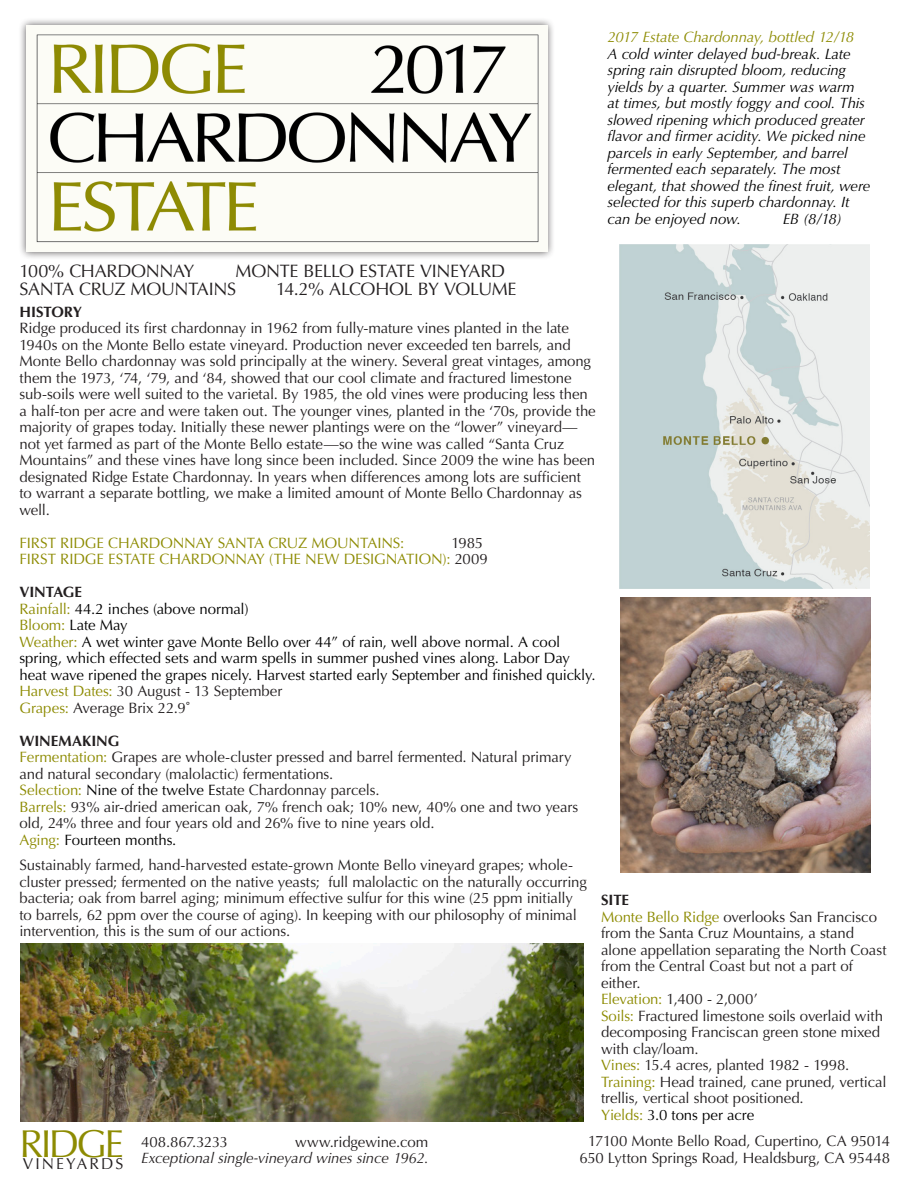
<style>
.page{position:relative;width:918px;height:1188px;background:#fff}
.page>*{position:absolute;margin:0;border:0;box-sizing:border-box;transform-origin:0 0}
.t1{font:39px "Optima";letter-spacing:-.07em;color:#8d8b02}
.Varietals{font:18px "Optima";letter-spacing:-.02em;color:#231f20}
.t2{font:15.75px "Optima";letter-spacing:.13em;color:#231f20}
.Back_Label_Body_Text{font:15px/16.5px "Optima";letter-spacing:-.01em;color:#231f20}
.Back_Label_Body_Text-2{font:italic 15px/16.5px "Optima";letter-spacing:-.01em;color:#000}
.Back_Label_Body_Text-3{font:15px/16.5px "Optima";letter-spacing:-.005em;color:#000}
.Green_Major_Headings{font:15px/16.5px "Optima";letter-spacing:-.005em;color:#231f20}
.Back_Label_Body_Text-4{font:15px "Optima";letter-spacing:-.005em;color:#8d8b02}
.t3{font:italic 15px "Optima";letter-spacing:-.01em;color:#231f20}
.Back_Label_Body_Text-5{font:italic 15px "Optima";letter-spacing:-.01em;color:#8d8b02}
.Green_Major_Headings-2{font:700 15px "Optima";letter-spacing:-.005em;color:#231f20}
.s1{color:#231f20}
.s2{color:#8d8b02}
.s3{color:#000}
</style>
<div class="page">
<img style="left:620px;top:597px;width:250px;height:275px">
<img style="left:619px;top:245px;width:251px;height:343px">
<div style="left:18px;top:17px;width:538px;height:243px;background:#231f20;opacity:.75"></div>
<img style="left:27px;top:26px;width:520px;height:225px">
<img style="left:20px;top:944px;width:564px;height:177px">
<p class="Varietals" style="left:20px;top:261px;width:177px">100% CHARDONNAY</p>
<p class="Varietals" style="left:236px;top:261px;width:271px">MONTE BELLO ESTATE VINEYARD</p>
<p class="Varietals" style="left:20px;top:279px;width:218px">SANTA CRUZ MOUNTAINS</p>
<p class="Varietals" style="left:276px;top:279px;width:242px">14.2% ALCOHOL BY VOLUME</p>
<p class="Back_Label_Body_Text-5" style="left:608px;top:28px;width:248px">2017 Estate Chardonnay, bottled 12/18</p>
<p class="Back_Label_Body_Text-2" style="left:608px;top:46px;width:264px">A cold winter delayed bud-break. Late spring rain disrupted bloom, reducing yields by a quarter. Summer was warm<br>at times, but mostly foggy and cool. This slowed ripening which produced greater flavor and firmer acidity. We picked nine parcels in early September, and barrel fermented each separately. The most elegant, that showed the finest fruit, were selected for this superb chardonnay. It can be enjoyed now.</p>
<p class="Back_Label_Body_Text-2" style="left:783px;top:211px;width:61px">EB (8/18)</p>
<p class="Green_Major_Headings-2" style="left:20px;top:303px;width:64px">HISTORY</p>
<p class="Back_Label_Body_Text" style="left:20px;top:320px;width:578px">Ridge produced its first chardonnay in 1962 from fully-mature vines planted in the late 1940s on the Monte Bello estate vineyard. Production never exceeded ten barrels, and Monte Bello chardonnay was sold principally at the winery. Several great vintages, among them the 1973, ‘74, ‘79, and ‘84, showed that our cool climate and fractured limestone sub-soils were well suited to the varietal. By 1985, the old vines were producing less then a half-ton per acre and were taken out. The younger vines, planted in the ‘70s, provide the majority of grapes today. Initially these newer plantings were on the “lower” vineyard— not yet farmed as part of the Monte Bello estate—so the wine was called “Santa Cruz Mountains” and these vines have long since been included. Since 2009 the wine has been designated Ridge Estate Chardonnay. In years when differences among lots are sufficient to warrant a separate bottling, we make a limited amount of Monte Bello Chardonnay as well.</p>
<p class="Back_Label_Body_Text-4" style="left:20px;top:534px;width:386px">FIRST RIDGE CHARDONNAY SANTA CRUZ MOUNTAINS:</p>
<p class="Back_Label_Body_Text" style="left:452px;top:535px;width:33px">1985</p>
<p class="Back_Label_Body_Text-4" style="left:20px;top:551px;width:470px">FIRST RIDGE ESTATE CHARDONNAY (THE NEW DESIGNATION): <span class="s1">2009</span></p>
<p class="Green_Major_Headings-2" style="left:20px;top:584px;width:64px">VINTAGE</p>
<p class="Back_Label_Body_Text-3" style="left:20px;top:601px;width:231px"><span class="s2">Rainfall:</span> 44.2 inches (above normal)</p>
<p class="Back_Label_Body_Text-3" style="left:20px;top:617px;width:110px"><span class="s2">Bloom:</span> Late May</p>
<p class="Back_Label_Body_Text-3" style="left:20px;top:634px;width:578px"><span class="s2">Weather:</span> A wet winter gave Monte Bello over 44” of rain, well above normal. A cool spring, which effected sets and warm spells in summer pushed vines along. Labor Day heat wave ripened the grapes nicely. Harvest started early September and finished quickly.</p>
<p class="Back_Label_Body_Text" style="left:20px;top:683px;width:264px"><span class="s2">Harvest Dates:</span> 30 August - 13 September</p>
<p class="Back_Label_Body_Text" style="left:20px;top:700px;width:172px"><span class="s2">Grapes:</span> Average Brix 22.9˚</p>
<p class="Green_Major_Headings-2" style="left:20px;top:732px;width:101px">WINEMAKING</p>
<p class="Back_Label_Body_Text" style="left:20px;top:749px;width:554px"><span class="s2">Fermentation:</span> Grapes are whole-cluster pressed and barrel fermented. Natural primary and natural secondary (malolactic) fermentations.</p>
<p class="Back_Label_Body_Text" style="left:20px;top:782px;width:362px"><span class="s2">Selection:</span> <span class="s3">Nine of the twelve Es</span>tate Chardonnay parcels.</p>
<p class="Back_Label_Body_Text" style="left:20px;top:799px;width:560px"><span class="s2">Barrels:</span> 93% air-dried american oak, 7% french oak; 10% new, 40% one and two years old, 24% three and four years old and 26% five to nine years old.</p>
<p class="Back_Label_Body_Text-3" style="left:20px;top:832px;width:158px"><span class="s2">Aging:</span> Fourteen months.</p>
<p class="Back_Label_Body_Text" style="left:20px;top:857px;width:569px">Sustainably farmed, hand-harvested estate-grown Monte Bello vineyard grapes; whole&shy;cluster pressed; fermented on the native yeasts; full malolactic on the naturally occurring bacteria; oak from barrel aging; minimum effective sulfur for this wine (25 ppm initially to barrels, 62 ppm over the course of aging). In keeping with our philosophy of minimal intervention, this is the sum of our actions.</p>
<p class="Green_Major_Headings-2" style="left:601px;top:891px;width:30px">SITE</p>
<p class="Green_Major_Headings" style="left:601px;top:908px;width:287px"><span class="s2">Monte Bello Ridge</span> overlooks San Francisco from the Santa Cruz Mountains, a stand alone appellation separating the North Coast from the Central Coast but not a part of either.</p>
<p class="Back_Label_Body_Text" style="left:601px;top:991px;width:158px"><span class="s2">Elevation:</span> 1,400 - 2,000’</p>
<p class="Back_Label_Body_Text" style="left:601px;top:1007px;width:284px"><span class="s2">Soils:</span> Fractured limestone soils overlaid with decomposing Franciscan green stone mixed</p>
<p class="Back_Label_Body_Text" style="left:601px;top:1040px;width:99px">with clay/loam.</p>
<p class="Back_Label_Body_Text" style="left:601px;top:1057px;width:250px"><span class="s2">Vines:</span> 15.4 acres, planted 1982 - 1998.</p>
<p class="Back_Label_Body_Text" style="left:601px;top:1073px;width:287px"><span class="s2">Training:</span> Head trained, cane pruned, vertical trellis, vertical shoot positioned.</p>
<p class="Back_Label_Body_Text-3" style="left:601px;top:1106px;width:155px"><span class="s2">Yields:</span> 3.0 tons per acre</p>
<h1 class="t1" style="left:20px;top:1121px;width:106px">RIDGE</h1>
<p class="t2" style="left:23px;top:1155px;width:102px">VINEYARDS</p>
<p class="Back_Label_Body_Text" style="left:141px;top:1134px;width:88px">408.867.3233</p>
<p class="Back_Label_Body_Text" style="left:295px;top:1134px;width:135px">www.ridgewine.com</p>
<p class="t3" style="left:141px;top:1149px;width:289px">Exceptional single-vineyard wines since 1962.</p>
<p class="Back_Label_Body_Text" style="left:579px;top:1133px;width:312px;text-align:center">17100 Monte Bello Road, Cupertino, CA 95014<br>650 Lytton Springs Road, Healdsburg, CA 95448</p>
</div>
